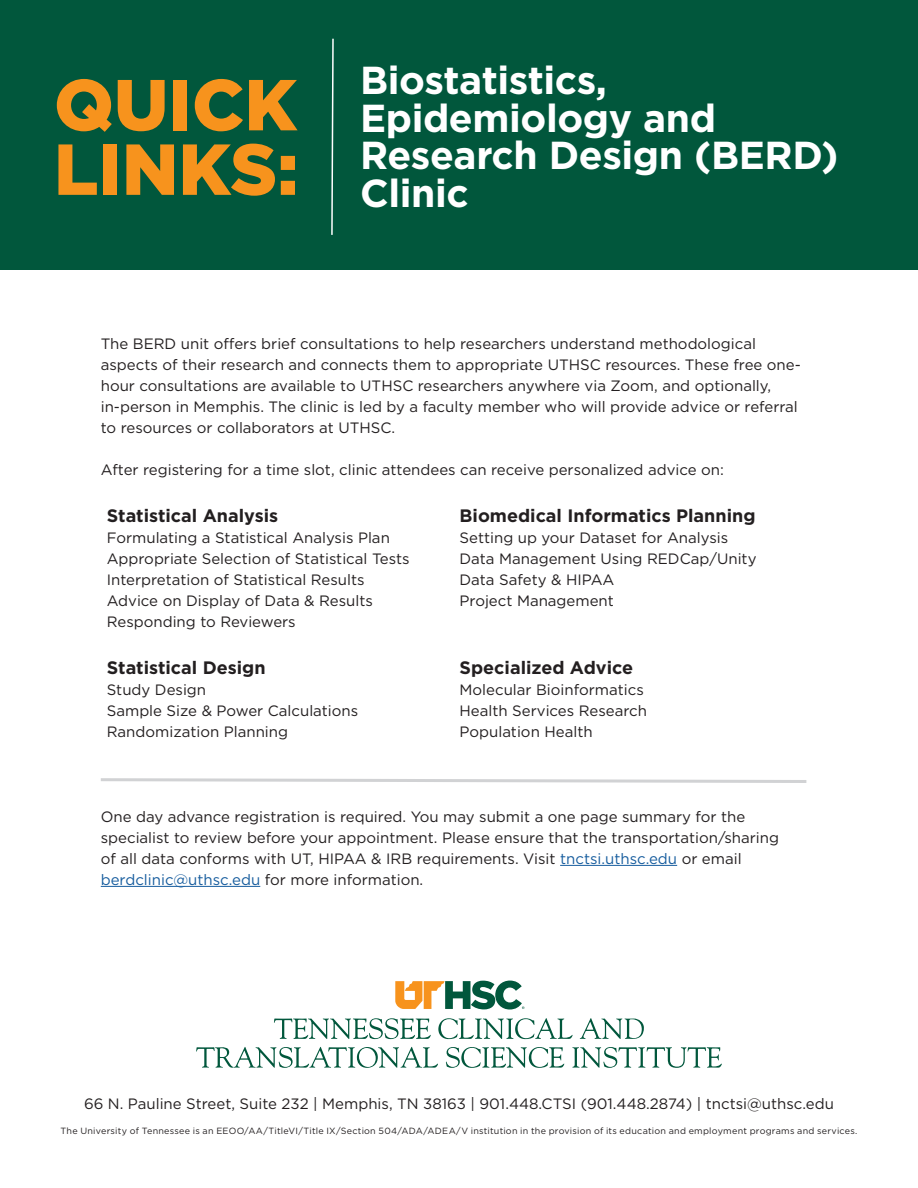
<style>
.page{position:relative;width:918px;height:1188px;background:#fff}
.page>*{position:absolute;margin:0;border:0;box-sizing:border-box;transform-origin:0 0}
.t1{font:900 72px "Gotham";color:#f7931d}
.t2{font:700 39px/37.5px "Gotham";letter-spacing:-.01em;color:#fff}
.t3{font:700 18px "Gotham";color:#231f20}
.t4{font:15px/21px "Gotham";color:#231f20}
.t5{font:9px "Gotham";letter-spacing:.025em;color:#231f20}
.s1{color:#175d9e}
</style>
<div class="page">
<div style="left:0;top:0;width:918px;height:270px;background:#01573c"></div>
<svg style="left:331px;top:38px;width:3px;height:197px"></svg>
<hr style="left:560px;top:865px;width:117px;height:1px;background:#175d9e">
<hr style="left:101px;top:886px;width:159px;height:1px;background:#175d9e">
<svg style="left:274px;top:1018px;width:157px;height:21px"></svg>
<svg style="left:438px;top:1018px;width:135px;height:21px"></svg>
<svg style="left:580px;top:1018px;width:64px;height:21px"></svg>
<svg style="left:196px;top:1047px;width:242px;height:21px"></svg>
<svg style="left:446px;top:1047px;width:118px;height:21px"></svg>
<svg style="left:572px;top:1047px;width:150px;height:21px"></svg>
<svg style="left:395px;top:981px;width:129px;height:29px"></svg>
<svg style="left:101px;top:778px;width:706px;height:5px"></svg>
<p class="t1" style="left:54px;top:55px;width:245px">QUICK</p>
<p class="t1" style="left:54px;top:120px;width:246px">LINKS:</p>
<p class="t2" style="left:360px;top:62px;width:480px">Biostatistics,<br>Epidemiology and<br>Research Design (BERD)<br>Clinic</p>
<p class="t4" style="left:101px;top:332px;width:702px">The BERD unit offers brief consultations to help researchers understand methodological aspects of their research and connects them to appropriate UTHSC resources. These free one&shy;hour consultations are available to UTHSC researchers anywhere via Zoom, and optionally, in-person in Memphis. The clinic is led by a faculty member who will provide advice or referral to resources or collaborators at UTHSC.</p>
<p class="t4" style="left:101px;top:458px;width:625px">After registering for a time slot, clinic attendees can receive personalized advice on:</p>
<p class="t3" style="left:107px;top:504px;width:173px">Statistical Analysis</p>
<p class="t4" style="left:107px;top:527px;width:285px">Formulating a Statistical Analysis Plan</p>
<p class="t4" style="left:107px;top:548px;width:304px">Appropriate Selection of Statistical Tests</p>
<p class="t4" style="left:107px;top:569px;width:259px">Interpretation of Statistical Results</p>
<p class="t4" style="left:107px;top:590px;width:268px">Advice on Display of Data &amp; Results</p>
<p class="t4" style="left:107px;top:611px;width:190px">Responding to Reviewers</p>
<p class="t3" style="left:460px;top:504px;width:297px">Biomedical Informatics Planning</p>
<p class="t4" style="left:460px;top:527px;width:270px">Setting up your Dataset for Analysis</p>
<p class="t4" style="left:460px;top:548px;width:298px">Data Management Using REDCap/Unity</p>
<p class="t4" style="left:460px;top:569px;width:156px">Data Safety &amp; HIPAA</p>
<p class="t4" style="left:460px;top:590px;width:156px">Project Management</p>
<p class="t3" style="left:107px;top:656px;width:160px">Statistical Design</p>
<p class="t4" style="left:107px;top:679px;width:101px">Study Design</p>
<p class="t4" style="left:107px;top:700px;width:253px">Sample Size &amp; Power Calculations</p>
<p class="t4" style="left:107px;top:721px;width:183px">Randomization Planning</p>
<p class="t3" style="left:460px;top:656px;width:175px">Specialized Advice</p>
<p class="t4" style="left:460px;top:679px;width:186px">Molecular Bioinformatics</p>
<p class="t4" style="left:460px;top:700px;width:189px">Health Services Research</p>
<p class="t4" style="left:460px;top:721px;width:135px">Population Health</p>
<p class="t4" style="left:101px;top:806px;width:680px">One day advance registration is required. You may submit a one page summary for the specialist to review before your appointment. Please ensure that the transportation/sharing of all data conforms with UT, HIPAA &amp; IRB requirements. Visit <span class="s1">tnctsi.uthsc.edu</span> or email <span class="s1">berdclinic@uthsc.edu</span> for more information.</p>
<p class="t4" style="left:84px;top:1093px;width:751px">66 N. Pauline Street, Suite 232 | Memphis, TN 38163 | 901.448.CTSI (901.448.2874) | tnctsi@uthsc.edu</p>
<p class="t5" style="left:61px;top:1125px;width:798px">The University of Tennessee is an EEOO/AA/TitleVI/Title IX/Section 504/ADA/ADEA/V institution in the provision of its education and employment programs and services.</p>
</div>
